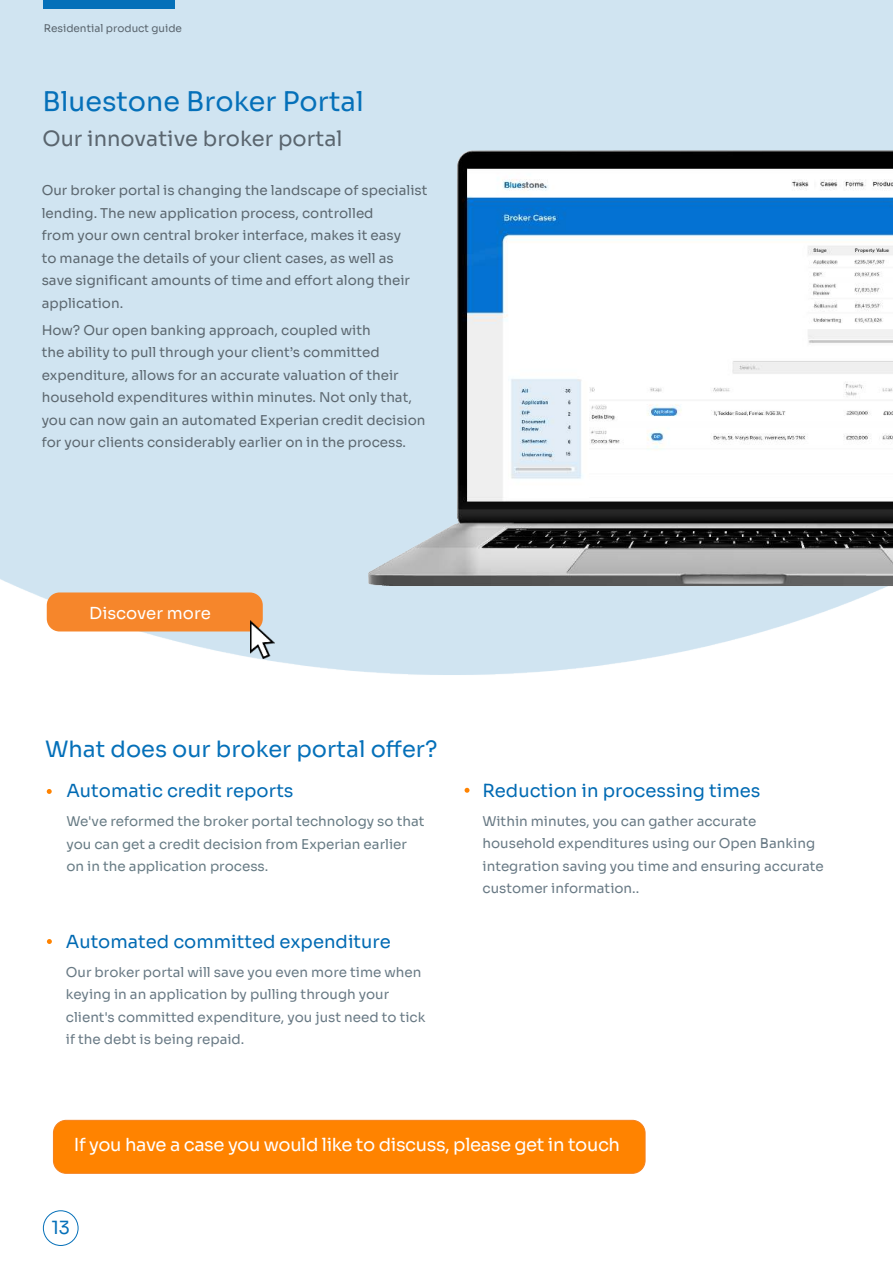
<style>
.page{position:relative;width:893px;height:1263px;background:#fff}
.page>*{position:absolute;margin:0;border:0;box-sizing:border-box;transform-origin:0 0}
.t1{font:27px "Sora";color:#0570b9}
.t2{font:22.5px "Sora";color:#0570b9}
.t3{font:21px "Sora";color:#5a656e}
.t4{font:18.15px "Sora";color:#0570b9}
.t5{font:18px "Sora";color:#006ab3}
.t6{font:18px "Sora";letter-spacing:-.02em;color:#fff}
.t7{font:16.5px "Sora";color:#fff}
.t8{font:13.5px/22.5px "Sora";color:#5c676f}
.t9{font:13.5px/22.5px "Sora";color:#687984}
.t10{font:13.5px/22.5px "Sora";color:#677b84}
.t11{font:10.5px "Sora";color:#5a656e}
</style>
<div class="page">
<div style="left:43px;top:1210px;width:36px;height:36px;border:1px solid #0570b9;border-radius:50%"></div>
<div style="left:53px;top:1120px;width:592px;height:53px;background:#ff8300;border-radius:13px"></div>
<div style="left:53px;top:1120px;width:593px;height:54px;border:1px solid #f5821f;border-radius:13px"></div>
<img style="left:0;top:0;width:893px;height:675px">
<div style="left:44px;top:0;width:131px;height:9px;background:#0570b9"></div>
<img style="left:335px;top:104px;width:558px;height:528px">
<div style="left:47px;top:592px;width:216px;height:39px;background:#f6862b;border-radius:13px"></div>
<svg style="left:47px;top:789px;width:5px;height:5px"></svg>
<svg style="left:47px;top:939px;width:5px;height:5px"></svg>
<svg style="left:465px;top:788px;width:4px;height:5px"></svg>
<img style="left:251px;top:621px;width:24px;height:38px">
<p class="t11" style="left:44px;top:24px;width:140px">Residential product guide</p>
<h1 class="t1" style="left:43px;top:90px;width:323px">Bluestone Broker Portal</h1>
<h3 class="t3" style="left:43px;top:129px;width:302px">Our innovative broker portal</h3>
<p class="t8" style="left:42px;top:180px;width:387px">Our broker portal is changing the landscape of specialist lending. The new application process, controlled<br>from your own central broker interface, makes it easy<br>to manage the details of your client cases, as well as save significant amounts of time and effort along their application.</p>
<p class="t8" style="left:42px;top:317px;width:385px">How? Our open banking approach, coupled with<br>the ability to pull through your client’s committed expenditure, allows for an accurate valuation of their household expenditures within minutes. Not only that, you can now gain an automated Experian credit decision for your clients considerably earlier on in the process.</p>
<p class="t7" style="left:89px;top:606px;width:123px">Discover more</p>
<h2 class="t2" style="left:45px;top:730px;width:394px">What does our broker portal offer?</h2>
<h3 class="t5" style="left:66px;top:783px;width:229px">Automatic credit reports</h3>
<p class="t10" style="left:66px;top:811px;width:360px">We've reformed the broker portal technology so that you can get a credit decision from Experian earlier on in the application process.</p>
<h3 class="t5" style="left:66px;top:934px;width:326px">Automated committed expenditure</h3>
<p class="t9" style="left:66px;top:961px;width:361px">Our broker portal will save you even more time when keying in an application by pulling through your client's committed expenditure, you just need to tick if the debt is being repaid.</p>
<h3 class="t5" style="left:483px;top:783px;width:279px">Reduction in processing times</h3>
<p class="t9" style="left:483px;top:810px;width:343px">Within minutes, you can gather accurate household expenditures using our Open Banking integration saving you time and ensuring accurate customer information..</p>
<h3 class="t6" style="left:74px;top:1137px;width:548px">If you have a case you would like to discuss, please get in touch</h3>
<h3 class="t4" style="left:51px;top:1220px;width:20px">13</h3>
</div>
